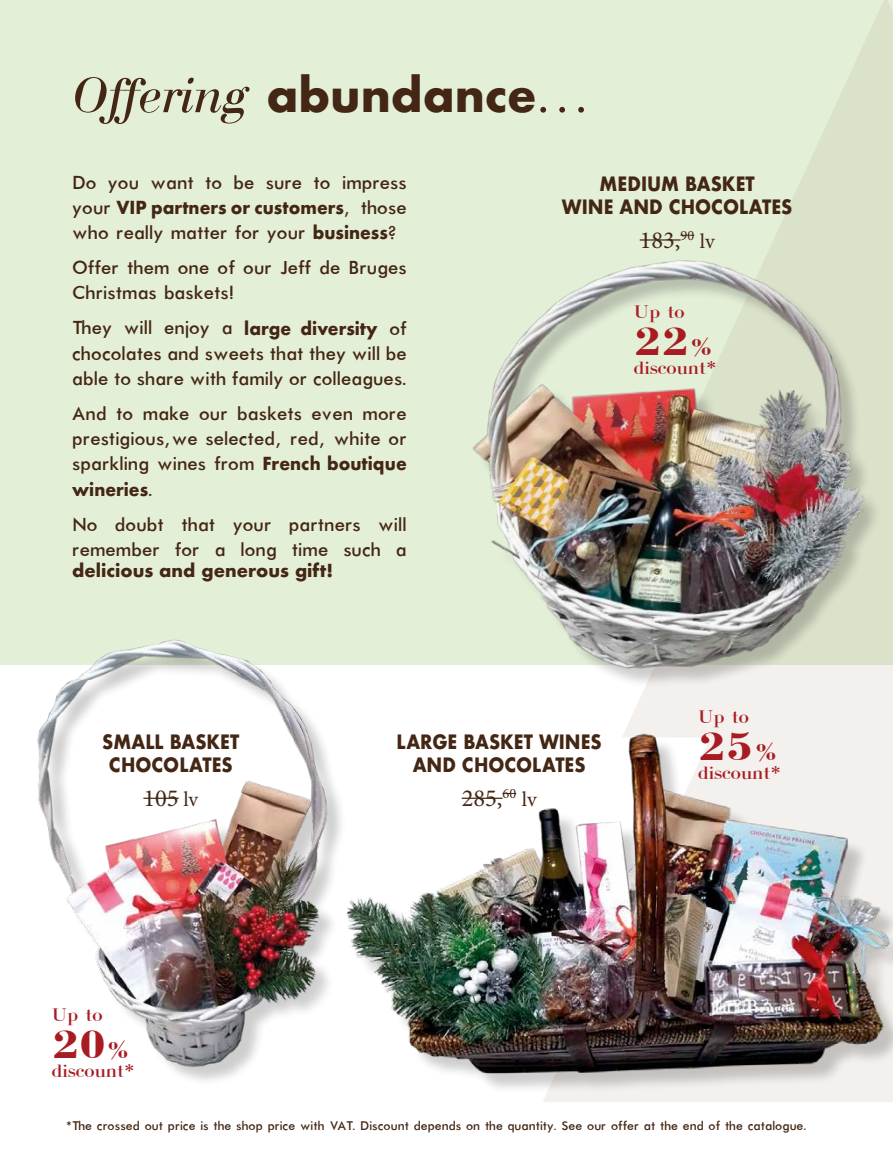
<style>
.page{position:relative;width:893px;height:1166px;background:#fff}
.page>*{position:absolute;margin:0;border:0;box-sizing:border-box;transform-origin:0 0}
.t1{font:italic 52.5px "Bodoni";color:#432613}
.t2{font:42px "Bodoni Bold Cyrillic";color:#a81b22;scale:1.1 1}
.t3{font:24.5px "Minion Pro";color:#432613}
.t4{font:21px/25.2px "Futura";color:#432613}
.t5{font:700 19.25px/23.1px "Futura";color:#432613;text-align:center;scale:.9 1}
.t6{font:19.25px "Bodoni Cyrillic";color:#a81b22;scale:1.1 1}
.t7{font:700 17.5px "Futura";color:#432613;scale:.95 1}
.t8{font:700 17.5px "Futura";color:#432613}
.t9{font:14px "Futura";color:#432613}
.s1{font-family:"Futura";font-weight:700;font-style:normal;font-size:45.5px}
.s2{font-weight:400;font-size:21px}
.s3{font-weight:700;font-size:17.5px}
.s4{font-size:21px}
.s5{font-size:24.5px}
</style>
<div class="page">
<div style="left:0;top:0;width:893px;height:665px;background:#e4efd8"></div>
<svg style="left:630px;top:0;width:263px;height:720px"></svg>
<img style="left:37px;top:639px;width:311px;height:442px">
<img style="left:472px;top:224px;width:421px;height:484px">
<img style="left:348px;top:720px;width:545px;height:382px">
<hr style="left:640px;top:239px;width:40px;height:2px;background:#432613">
<svg style="left:680px;top:235px;width:14px;height:1px"></svg>
<hr style="left:143px;top:797px;width:36px;height:2px;background:#432613">
<hr style="left:462px;top:797px;width:41px;height:2px;background:#432613">
<svg style="left:503px;top:793px;width:13px;height:1px"></svg>
<h1 class="t1" style="left:72px;top:67px;width:523px">Offering <span class="s1">abundance</span>...</h1>
<p class="t4" style="left:72px;top:170px;width:336px">Do you want to be sure to impress</p>
<p class="t7" style="left:72px;top:195px;width:354px"><span class="s2">your</span> VIP partners or customers<span class="s2">, those</span></p>
<p class="t4" style="left:72px;top:215px;width:336px;line-height:35.2px">who really matter for your <span class="s3">business</span>?<br>Offer them one of our Jeff de Bruges’</p>
<p class="t4" style="left:72px;top:276px;width:336px;line-height:35.2px">Christmas baskets!<br>They will enjoy a <span class="s3">large diversity</span> of</p>
<p class="t4" style="left:72px;top:341px;width:336px">chocolates and sweets that they will be able to share with family or colleagues.</p>
<p class="t4" style="left:72px;top:401px;width:336px;text-align:justify">And to make our baskets even more prestigious, we selected, red, white or sparkling wines from <span class="s3">French boutique</span></p>
<p class="t7" style="left:72px;top:476px;width:86px">wineries<span class="s2">.</span></p>
<p class="t4" style="left:72px;top:512px;width:336px">No doubt that your partners will remember for a long time such a</p>
<p class="t8" style="left:72px;top:558px;width:262px">delicious and generous gift!</p>
<p class="t5" style="left:562px;top:172px;width:258px">MEDIUM BASKET<br>WINE AND CHOCOLATES</p>
<p class="t3" style="left:640px;top:224px;width:77px">183,<sup>90</sup> <span class="s4">lv</span></p>
<p class="t6" style="left:634px;top:302px;width:48px">Up to</p>
<h2 class="t2" style="left:634px;top:320px;width:73px">22<span class="s5">%</span></h2>
<p class="t6" style="left:634px;top:358px;width:77px">discount*</p>
<p class="t5" style="left:102px;top:730px;width:154px">SMALL BASKET<br>CHOCOLATES</p>
<p class="t3" style="left:143px;top:782px;width:56px">105 <span class="s4">lv</span></p>
<p class="t6" style="left:52px;top:1004px;width:48px">Up to</p>
<h2 class="t2" style="left:52px;top:1023px;width:72px">20<span class="s5">%</span></h2>
<p class="t6" style="left:52px;top:1060px;width:77px">discount*</p>
<p class="t5" style="left:397px;top:730px;width:230px">LARGE BASKET WINES<br>AND CHOCOLATES</p>
<p class="t3" style="left:462px;top:782px;width:77px">285,<sup>60</sup> <span class="s4">lv</span></p>
<p class="t6" style="left:698px;top:707px;width:48px">Up to</p>
<h2 class="t2" style="left:698px;top:725px;width:74px">25<span class="s5">%</span></h2>
<p class="t6" style="left:698px;top:763px;width:77px">discount*</p>
<p class="t9" style="left:66px;top:1119px;width:742px">*The crossed out price is the shop price with VAT. Discount depends on the quantity. See our offer at the end of the catalogue.</p>
</div>
